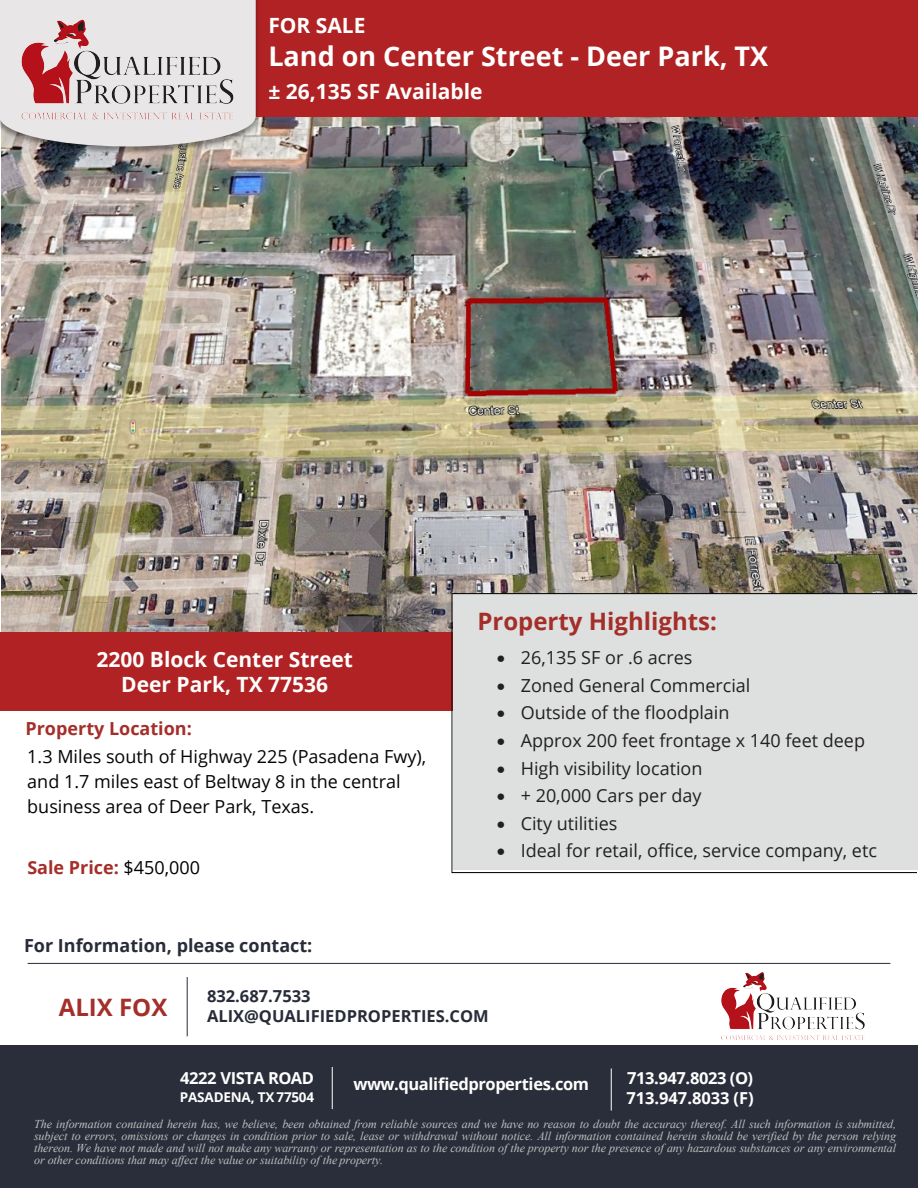
<style>
.page{position:relative;width:918px;height:1188px;background:#fff}
.page>*{position:absolute;margin:0;border:0;box-sizing:border-box;transform-origin:0 0}
.t1{font:700 27px "Open Sans";color:#fff}
.t2{font:700 24px "Open Sans";color:#a42f2a}
.t3{font:700 21px/25.2px "Open Sans";color:#fff;text-align:center}
.t4{font:700 21px "Open Sans";color:#fff}
.t5{font:18px "Open Sans";color:#231f20}
.t6{font:18px/25.2px "Open Sans";color:#040503}
.t7{font:700 18px "Open Sans";color:#a42f2a}
.t8{font:700 18px "Open Sans";color:#272c38}
.t9{font:700 16.5px/19.5px "Open Sans";letter-spacing:-.025em;color:#fff}
.t10{font:700 16.5px "Open Sans";color:#272c38}
.t11{font:700 13.5px "Open Sans";letter-spacing:-.02em;color:#fff}
.t12{font:italic 12px/12px "Times New Roman";letter-spacing:-.005em;color:#bfbfbf;text-align:justify}
.s1{font-style:inherit}
.s2{font-weight:400;color:#000}
</style>
<div class="page">
<img style="left:1px;top:117px;width:917px;height:515px">
<div style="left:0;top:632px;width:918px;height:78px;background:#b02223"></div>
<div style="left:452px;top:593px;width:465px;height:280px;background:#dde0df"></div>
<div style="left:0;top:0;width:918px;height:117px;background:#b02223"></div>
<img style="left:1px;top:0;width:261px;height:157px">
<svg style="left:0;top:0;width:256px;height:146px;background:#d9d6d6"></svg>
<img style="left:6px;top:6px;width:243px;height:120px">
<div style="left:0;top:1045px;width:918px;height:143px;background:#2a2e3a"></div>
<hr style="left:332px;top:1067px;width:1px;height:42px;background:#fff">
<hr style="left:611px;top:1068px;width:1px;height:43px;background:#fff">
<hr style="left:28px;top:963px;width:862px;height:1px;background:#272c38">
<hr style="left:187px;top:977px;width:1px;height:59px;background:#272c38">
<img style="left:708px;top:962px;width:172px;height:78px">
<p class="t4" style="left:268px;top:11px;width:99px">FOR SALE</p>
<p class="t1" style="left:268px;top:38px;width:501px">Land on Center Street - Deer Park, TX</p>
<p class="t4" style="left:268px;top:77px;width:216px">± <span class="s1">26,135 SF</span> Available</p>
<p class="t3" style="left:96px;top:646px;width:258px">2200 Block Center Street<br>Deer Park<span class="s1">, TX 77</span>536</p>
<p class="t7" style="left:26px;top:716px;width:168px">Property Location:</p>
<p class="t6" style="left:27px;top:743px;width:400px">1.3 Miles south of Highway 225 (Pasadena Fwy), and 1.7 miles east of Beltway 8 in the central business area of Deer Park, Texas.</p>
<h3 class="t7" style="left:27px;top:854px;width:174px">Sale Price: <span class="s2">$450,000</span></h3>
<p class="t8" style="left:24px;top:933px;width:290px">For Information, please contact:</p>
<p class="t2" style="left:477px;top:604px;width:241px">Property Highlights:</p>
<p class="t5" style="left:497px;top:645px;width:197px">• 26,135 SF or .6 acres</p>
<p class="t5" style="left:497px;top:673px;width:255px">• Zoned General Commercial</p>
<p class="t5" style="left:497px;top:700px;width:234px">• Outside of the floodplain</p>
<p class="t5" style="left:497px;top:728px;width:370px">• Approx 200 feet frontage x 140 feet deep</p>
<p class="t5" style="left:497px;top:756px;width:207px">• High visibility location</p>
<p class="t5" style="left:497px;top:783px;width:206px">• + 20,000 Cars per day</p>
<p class="t5" style="left:497px;top:811px;width:122px">• City utilities</p>
<p class="t5" style="left:497px;top:838px;width:382px">• Ideal for retail, office, service company, etc</p>
<p class="t2" style="left:59px;top:990px;width:110px">ALIX FOX</p>
<p class="t10" style="left:207px;top:985px;width:105px">832.687.7533</p>
<p class="t10" style="left:207px;top:1005px;width:283px">ALIX@QUALIFIEDPROPERTIES.COM</p>
<p class="t9" style="left:180px;top:1068px;width:135px">4222 VISTA ROAD</p>
<p class="t11" style="left:180px;top:1088px;width:136px">PASADENA, TX 77504</p>
<p class="t9" style="left:354px;top:1074px;width:237px">www.qualifiedproperties.com</p>
<p class="t9" style="left:626px;top:1068px;width:129px">713.947.8023 (O)<br>713.947.8033 (F)</p>
<p class="t12" style="left:34px;top:1117px;width:864px">The information contained herein has, we believe, been obtained from reliable sources and we have no reason to doubt the accuracy thereof. All such information is submitted, subject to errors, omissions or changes in condition prior to sale, lease or withdrawal without notice. All information contained herein should be verified by the person relying thereon. We have not made and will not make any warranty or representation as to the condition of the property nor the presence of any hazardous substances or any environmental or other conditions that may affect the value or suitability of the property.</p>
</div>
